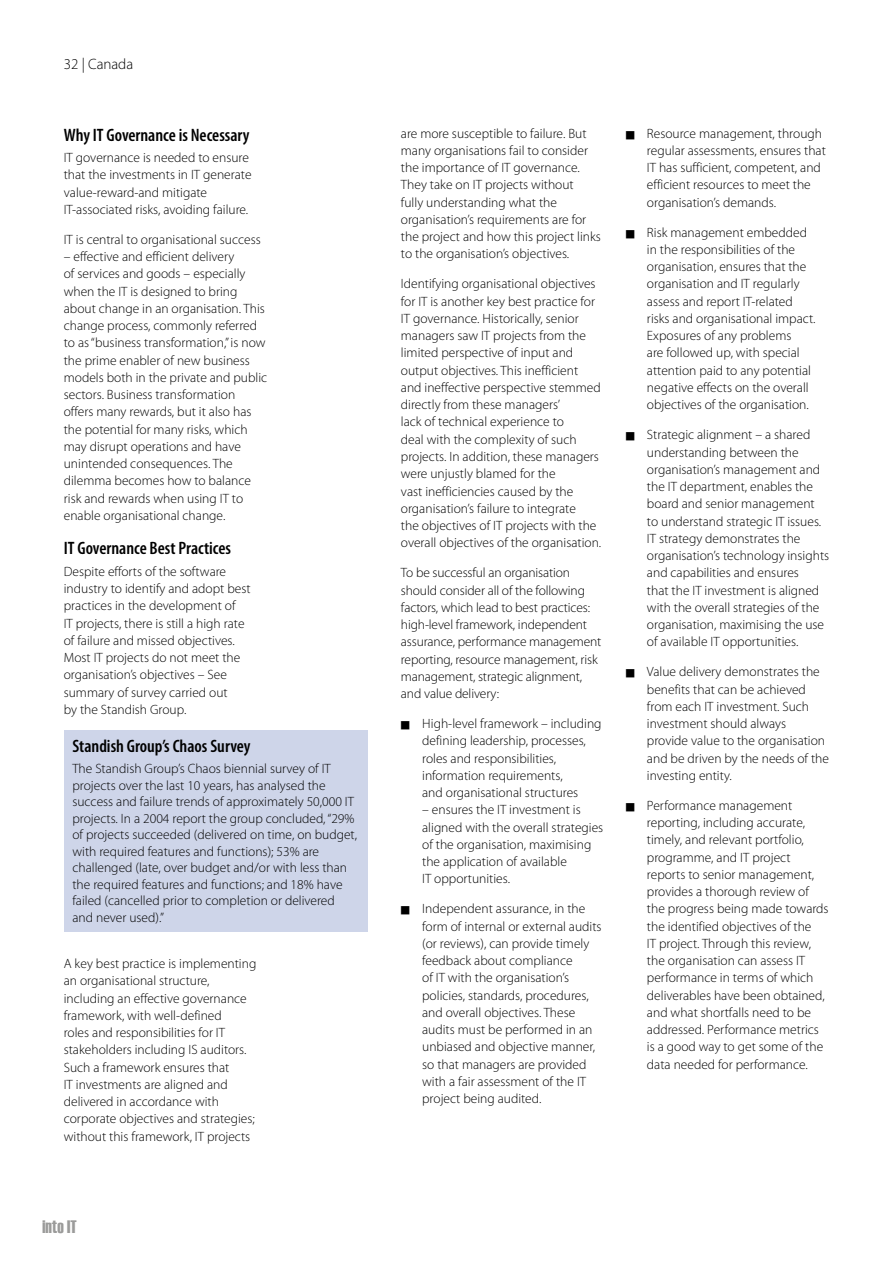
<style>
.page{position:relative;width:893px;height:1263px;background:#fff}
.page>*{position:absolute;margin:0;border:0;box-sizing:border-box;transform-origin:0 0}
.Head_3_new{font:600 condensed 18px "Myriad Pro";color:#000}
.t1{font:18px "Haettenschweiler";color:#9b9b9a}
.Running_title_and_pa{font:300 15px "Myriad Pro";color:#000}
.Body_Text{font:300 13.5px/17.2px "Myriad Pro";color:#000}
.Bullet{font:300 13.5px/17.2px "Myriad Pro";color:#000}
.Box_text{font:300 13.5px/16.5px "Myriad Pro";color:#000}
</style>
<div class="page">
<div style="left:64px;top:730px;width:304px;height:202px;background:#ced5e9"></div>
<p class="Running_title_and_pa" style="left:64px;top:55px;width:71px">32 | Canada</p>
<p class="Head_3_new" style="left:64px;top:123px;width:187px">Why IT Governance is Necessary</p>
<p class="Body_Text" style="left:64px;top:149px;width:189px">IT governance is needed to ensure that the investments in IT generate value-reward-and mitigate IT-associated risks, avoiding failure.</p>
<p class="Body_Text" style="left:64px;top:231px;width:198px">IT is central to organisational success</p>
<p class="Body_Text" style="left:64px;top:248px;width:205px">– effective and efficient delivery<br>of services and goods – especially when the IT is designed to bring about change in an organisation. This change process, commonly referred to as “business transformation,” is now the prime enabler of new business models both in the private and public sectors. Business transformation offers many rewards, but it also has the potential for many risks, which may disrupt operations and have unintended consequences. The dilemma becomes how to balance risk and rewards when using IT to enable organisational change.</p>
<p class="Head_3_new" style="left:64px;top:537px;width:169px">IT Governance Best Practices</p>
<p class="Body_Text" style="left:64px;top:562px;width:188px">Despite efforts of the software industry to identify and adopt best practices in the development of<br>IT projects, there is still a high rate of failure and missed objectives.<br>Most IT projects do not meet the organisation’s objectives – See summary of survey carried out<br>by the Standish Group.</p>
<p class="Head_3_new" style="left:72px;top:735px;width:180px">Standish Group’s Chaos Survey</p>
<p class="Box_text" style="left:72px;top:760px;width:286px">The Standish Group’s Chaos biennial survey of IT projects over the last 10 years, has analysed the success and failure trends of approximately 50,000 IT projects. In a 2004 report the group concluded, “29% of projects succeeded (delivered on time, on budget, with required features and functions); 53% are challenged (late, over budget and/or with less than the required features and functions; and 18% have failed (cancelled prior to completion or delivered and never used).”</p>
<p class="Body_Text" style="left:64px;top:955px;width:194px">A key best practice is implementing an organisational structure, including an effective governance framework, with well-defined<br>roles and responsibilities for IT stakeholders including IS auditors.<br>Such a framework ensures that<br>IT investments are aligned and delivered in accordance with corporate objectives and strategies; without this framework, IT projects</p>
<p class="t1" style="left:43px;top:1214px;width:36px">into IT</p>
<p class="Body_Text" style="left:401px;top:124px;width:201px">are more susceptible to failure. But many organisations fail to consider the importance of IT governance.<br>They take on IT projects without<br>fully understanding what the organisation’s requirements are for the project and how this project links to the organisation’s objectives.</p>
<p class="Body_Text" style="left:401px;top:275px;width:202px">Identifying organisational objectives for IT is another key best practice for IT governance. Historically, senior managers saw IT projects from the limited perspective of input and output objectives. This inefficient and ineffective perspective stemmed directly from these managers’<br>lack of technical experience to<br>deal with the complexity of such projects. In addition, these managers were unjustly blamed for the<br>vast inefficiencies caused by the organisation’s failure to integrate<br>the objectives of IT projects with the overall objectives of the organisation.</p>
<p class="Body_Text" style="left:401px;top:564px;width:202px">To be successful an organisation should consider all of the following factors, which lead to best practices: high-level framework, independent assurance, performance management reporting, resource management, risk management, strategic alignment, and value delivery:</p>
<p class="Bullet" style="left:422px;top:715px;width:181px;text-indent:-21px">■ High-level framework – including defining leadership, processes, roles and responsibilities, information requirements,<br>and organisational structures</p>
<p class="Bullet" style="left:422px;top:801px;width:183px">– ensures the IT investment is aligned with the overall strategies of the organisation, maximising the application of available<br>IT opportunities.</p>
<p class="Bullet" style="left:422px;top:900px;width:181px;text-indent:-21px">■ Independent assurance, in the form of internal or external audits (or reviews), can provide timely feedback about compliance<br>of IT with the organisation’s policies, standards, procedures, and overall objectives. These audits must be performed in an unbiased and objective manner, so that managers are provided with a fair assessment of the IT project being audited.</p>
<p class="Bullet" style="left:647px;top:124px;width:180px;text-indent:-21px">■ Resource management, through regular assessments, ensures that<br>IT has sufficient, competent, and efficient resources to meet the organisation’s demands.</p>
<p class="Bullet" style="left:647px;top:223px;width:170px;text-indent:-21px">■ Risk management embedded in the responsibilities of the organisation, ensures that the organisation and IT regularly assess and report IT-related risks and organisational impact.<br>Exposures of any problems<br>are followed up, with special attention paid to any potential negative effects on the overall objectives of the organisation.</p>
<p class="Bullet" style="left:647px;top:426px;width:184px;text-indent:-21px">■ Strategic alignment – a shared understanding between the organisation’s management and the IT department, enables the board and senior management to understand strategic IT issues.<br>IT strategy demonstrates the organisation’s technology insights and capabilities and ensures<br>that the IT investment is aligned with the overall strategies of the organisation, maximising the use of available IT opportunities.</p>
<p class="Bullet" style="left:647px;top:663px;width:184px;text-indent:-21px">■ Value delivery demonstrates the benefits that can be achieved from each IT investment. Such investment should always provide value to the organisation and be driven by the needs of the investing entity.</p>
<p class="Bullet" style="left:647px;top:796px;width:183px;text-indent:-21px">■ Performance management reporting, including accurate, timely, and relevant portfolio, programme, and IT project reports to senior management, provides a thorough review of the progress being made towards the identified objectives of the<br>IT project. Through this review, the organisation can assess IT performance in terms of which deliverables have been obtained, and what shortfalls need to be addressed. Performance metrics is a good way to get some of the data needed for performance.</p>
</div>
